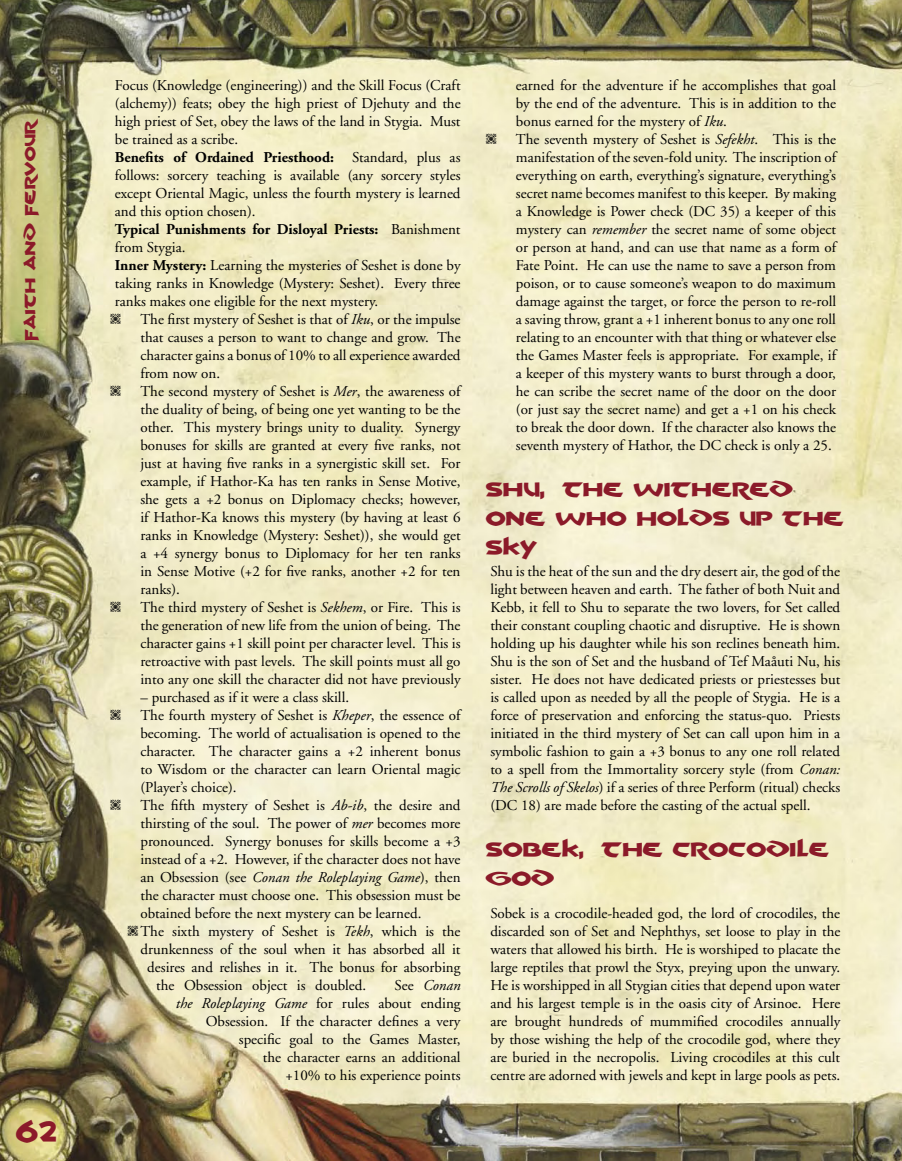
<style>
.page{position:relative;width:902px;height:1161px;background:#fff}
.page>*{position:absolute;margin:0;border:0;box-sizing:border-box;transform-origin:0 0}
.t1{font:28.5px "Hyborian";color:#8b1a29}
.t2{font:24px/28.8px "Hyborian";color:#8b1a29}
.t3{font:18px "Hyborian";letter-spacing:-.005em;color:#8b1a29}
.t4{font:15px/18px "Adobe Garamond";color:#000}
.t5{font:italic 15px "Adobe Garamond";color:#000}
.s1{font-weight:700}
.s2{font-style:italic}
.s3{font-style:normal}
</style>
<div class="page">
<img style="left:0;top:0;width:902px;height:1161px">
<svg style="left:110px;top:313px;width:11px;height:11px"></svg>
<svg style="left:110px;top:385px;width:11px;height:11px"></svg>
<svg style="left:110px;top:601px;width:11px;height:11px"></svg>
<svg style="left:110px;top:709px;width:11px;height:11px"></svg>
<svg style="left:110px;top:799px;width:11px;height:11px"></svg>
<svg style="left:127px;top:925px;width:11px;height:11px"></svg>
<svg style="left:486px;top:133px;width:10px;height:11px"></svg>
<p class="t3" style="left:18px;top:340px;width:224px;rotate:-90deg">FAITH AND FERVOUR</p>
<h1 class="t1" style="left:16px;top:1114px;width:43px">62</h1>
<p class="t4" style="left:115px;top:77px;width:347px">Focus (Knowledge (engineering)) and the Skill Focus (Craft (alchemy)) feats; obey the high priest of Djehuty and the high priest of Set, obey the laws of the land in Stygia. Must be trained as a scribe.<br><span class="s1">Benefits of Ordained Priesthood:</span> Standard, plus as follows: sorcery teaching is available (any sorcery styles except Oriental Magic, unless the fourth mystery is learned and this option chosen).<br><span class="s1">Typical Punishments for Disloyal Priests:</span> Banishment from Stygia.<br><span class="s1">Inner Mystery:</span> Learning the mysteries of Seshet is done by taking ranks in Knowledge (Mystery: Seshet). Every three ranks makes one eligible for the next mystery.</p>
<p class="t4" style="left:140px;top:311px;width:322px">The first mystery of Seshet is that of <span class="s2">Iku</span>, or the impulse that causes a person to want to change and grow. The character gains a bonus of 10% to all experience awarded from now on.<br>The second mystery of Seshet is <span class="s2">Mer</span>, the awareness of the duality of being, of being one yet wanting to be the other. This mystery brings unity to duality. Synergy bonuses for skills are granted at every five ranks, not just at having five ranks in a synergistic skill set. For example, if Hathor-Ka has ten ranks in Sense Motive, she gets a +2 bonus on Diplomacy checks; however, if Hathor-Ka knows this mystery (by having at least 6 ranks in Knowledge (Mystery: Seshet)), she would get a +4 synergy bonus to Diplomacy for her ten ranks in Sense Motive (+2 for five ranks, another +2 for ten ranks).<br>The third mystery of Seshet is <span class="s2">Sekhem</span>, or Fire. This is the generation of new life from the union of being. The character gains +1 skill point per character level. This is retroactive with past levels. The skill points must all go into any one skill the character did not have previously</p>
<p class="t4" style="left:140px;top:689px;width:210px">– purchased as if it were a class skill.</p>
<p class="t4" style="left:140px;top:707px;width:321px">The fourth mystery of Seshet is <span class="s2">Kheper</span>, the essence of</p>
<p class="t4" style="left:140px;top:725px;width:321px">becoming. The world of actualisation is opened to the</p>
<p class="t4" style="left:140px;top:743px;width:321px">character. The character gains a +2 inherent bonus</p>
<p class="t4" style="left:140px;top:761px;width:321px">to Wisdom or the character can learn Oriental magic</p>
<p class="t4" style="left:140px;top:779px;width:98px">(Player’s choice).</p>
<p class="t4" style="left:140px;top:797px;width:321px">The fifth mystery of Seshet is <span class="s2">Ab-ib</span>, the desire and</p>
<p class="t4" style="left:140px;top:815px;width:321px">thirsting of the soul. The power of <span class="s2">mer</span> becomes more</p>
<p class="t4" style="left:140px;top:833px;width:321px">pronounced. Synergy bonuses for skills become a +3</p>
<p class="t4" style="left:140px;top:851px;width:321px">instead of a +2. However, if the character does not have</p>
<p class="t5" style="left:140px;top:869px;width:321px"><span class="s3">an Obsession (see</span> Conan the Roleplaying Game<span class="s3">), then</span></p>
<p class="t4" style="left:140px;top:887px;width:321px">the character must choose one. This obsession must be</p>
<p class="t4" style="left:140px;top:905px;width:282px">obtained before the next mystery can be learned.</p>
<p class="t4" style="left:140px;top:923px;width:321px">The sixth mystery of Seshet is <span class="s2">Tekh</span>, which is the</p>
<p class="t4" style="left:140px;top:941px;width:321px">drunkenness of the soul when it has absorbed all it</p>
<p class="t4" style="left:147px;top:959px;width:315px">desires and relishes in it. The bonus for absorbing</p>
<p class="t4" style="left:156px;top:977px;width:211px">the Obsession object is doubled.</p>
<p class="t4" style="left:176px;top:977px;width:286px;text-align:right">See <span class="s2">Conan<br>the Roleplaying Game</span> for rules about ending<br>Obsession. If the character defines a very specific goal to the Games Master,<br>the character earns an additional<br>+10% to his experience points</p>
<p class="t4" style="left:516px;top:77px;width:322px">earned for the adventure if he accomplishes that goal by the end of the adventure. This is in addition to the bonus earned for the mystery of <span class="s2">Iku</span>.<br>The seventh mystery of Seshet is <span class="s2">Sefekht</span>. This is the manifestation of the seven-fold unity. The inscription of everything on earth, everything’s signature, everything’s secret name becomes manifest to this keeper. By making a Knowledge is Power check (DC 35) a keeper of this mystery can <span class="s2">remember</span> the secret name of some object or person at hand, and can use that name as a form of Fate Point. He can use the name to save a person from poison, or to cause someone’s weapon to do maximum damage against the target, or force the person to re-roll a saving throw, grant a +1 inherent bonus to any one roll relating to an encounter with that thing or whatever else the Games Master feels is appropriate. For example, if a keeper of this mystery wants to burst through a door, he can scribe the secret name of the door on the door (or just say the secret name) and get a +1 on his check to break the door down. If the character also knows the seventh mystery of Hathor, the DC check is only a 25.</p>
<h2 class="t2" style="left:486px;top:473px;width:359px">SHU, THE WITHERED<br>ONE WHO HOLDS UP THE<br>SKY</h2>
<p class="t4" style="left:490px;top:563px;width:351px;text-align:justify">Shu is the heat of the sun and the dry desert air, the god of the light between heaven and earth. The father of both Nuit and Kebb, it fell to Shu to separate the two lovers, for Set called their constant coupling chaotic and disruptive. He is shown holding up his daughter while his son reclines beneath him.<br>Shu is the son of Set and the husband of Tef Maåuti Nu, his sister. He does not have dedicated priests or priestesses but is called upon as needed by all the people of Stygia. He is a force of preservation and enforcing the status-quo. Priests initiated in the third mystery of Set can call upon him in a symbolic fashion to gain a +3 bonus to any one roll related to a spell from the Immortality sorcery style (from <span class="s2">Conan:<br>The Scrolls of Skelos</span>) if a series of three Perform (ritual) checks (DC 18) are made before the casting of the actual spell.</p>
<h2 class="t2" style="left:486px;top:833px;width:345px">SOBEK, THE CROCODILE<br>GOD</h2>
<p class="t4" style="left:490px;top:905px;width:351px;text-align:justify">Sobek is a crocodile-headed god, the lord of crocodiles, the discarded son of Set and Nephthys, set loose to play in the waters that allowed his birth. He is worshiped to placate the large reptiles that prowl the Styx, preying upon the unwary.<br>He is worshipped in all Stygian cities that depend upon water and his largest temple is in the oasis city of Arsinoe. Here are brought hundreds of mummified crocodiles annually by those wishing the help of the crocodile god, where they are buried in the necropolis. Living crocodiles at this cult centre are adorned with jewels and kept in large pools as pets.</p>
</div>
